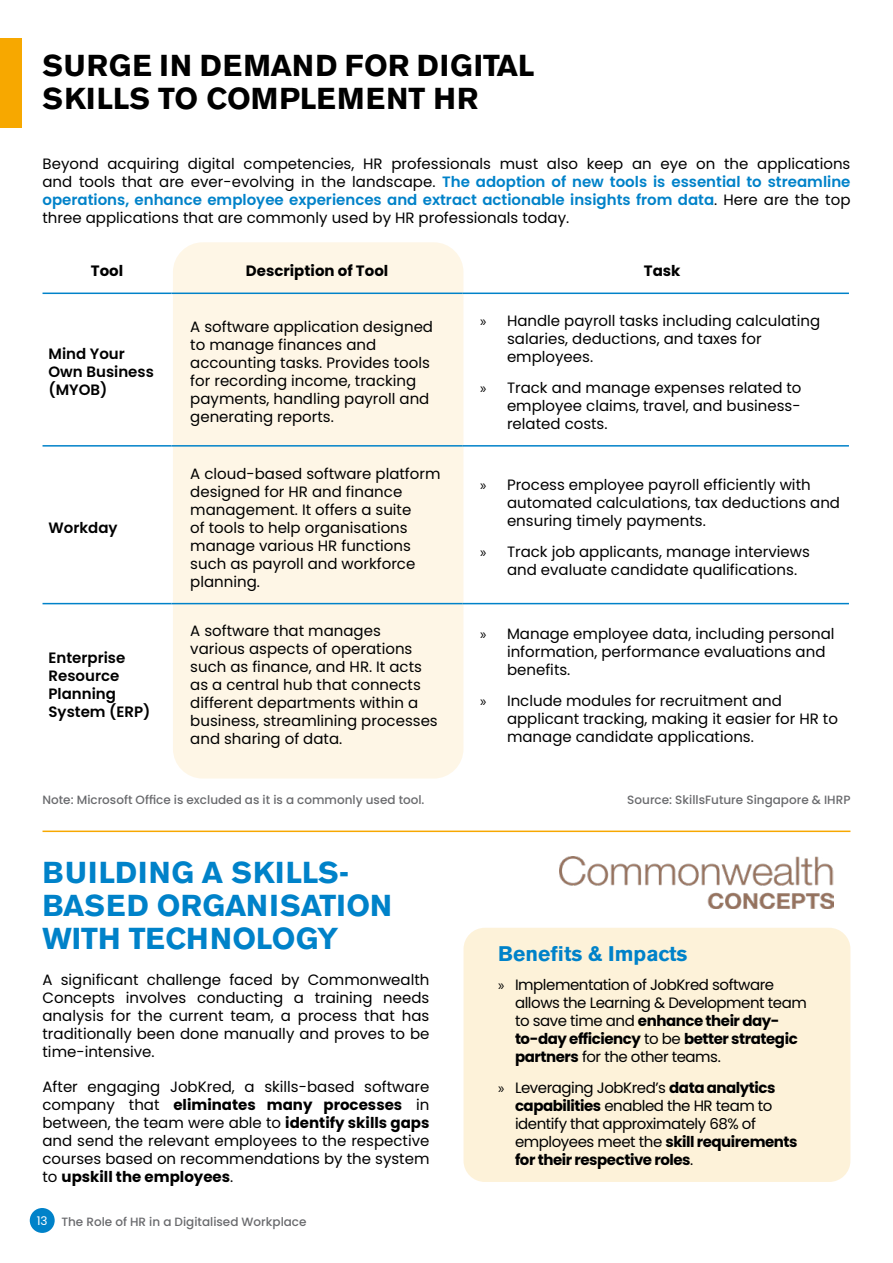
<style>
.page{position:relative;width:893px;height:1263px;background:#fff}
.page>*{position:absolute;margin:0;border:0;box-sizing:border-box;transform-origin:0 0}
.t1{font:700 30px/33px "Akzidenz Grotesk BE";color:#0082c9}
.t2{font:700 30px/33px "Akzidenz Grotesk BE";letter-spacing:.02em;color:#000}
.t3{font:700 21px "Akzidenz Grotesk BE";color:#0082c9}
.t4{font:15px/18px "Poppins";color:#000}
.t5{font:15px/18px "Poppins";letter-spacing:-.03em;color:#000}
.t6{font:600 15px/18px "Poppins";color:#000}
.t7{font:700 15px "Poppins";color:#000}
.t8{font:500 12px "Poppins";color:#696a6d}
.s1{font-weight:600;color:#0082c9}
.s2{font-family:"Myriad Pro"}
.s3{font-weight:700}
.s4{font-weight:400;color:#fff}
</style>
<div class="page">
<div style="left:0;top:38px;width:21px;height:89px;background:#f7a800"></div>
<div style="left:30px;top:1208px;width:25px;height:25px;background:#0082c9;border-radius:50%"></div>
<div style="left:173px;top:242px;width:290px;height:536px;background:#fef6e6;border-radius:30px"></div>
<hr style="left:43px;top:293px;width:128px;height:1px;background:#0082c9">
<hr style="left:171px;top:293px;width:292px;height:1px;background:#0082c9">
<hr style="left:463px;top:293px;width:386px;height:1px;background:#0082c9">
<hr style="left:43px;top:445px;width:128px;height:2px;background:#0082c9">
<hr style="left:171px;top:445px;width:292px;height:2px;background:#0082c9">
<hr style="left:463px;top:445px;width:386px;height:2px;background:#0082c9">
<hr style="left:43px;top:603px;width:128px;height:1px;background:#0082c9">
<hr style="left:171px;top:603px;width:292px;height:1px;background:#0082c9">
<hr style="left:463px;top:603px;width:386px;height:1px;background:#0082c9">
<div style="left:463px;top:928px;width:387px;height:254px;background:#fdf2d9;border-radius:21px"></div>
<hr style="left:43px;top:830px;width:807px;height:2px;background:#f7a800">
<img style="left:559px;top:856px;width:274px;height:53px">
<h1 class="t2" style="left:43px;top:49px;width:493px">SURGE IN DEMAND FOR DIGITAL<br>SKILLS TO COMPLEMENT HR</h1>
<p class="t4" style="left:43px;top:155px;width:809px;text-align:justify">Beyond acquiring digital competencies, HR professionals must also keep an eye on the applications and tools that are ever-evolving in the landscape. <span class="s1">The adoption of new tools is essential to streamline operations, enhance employee experiences and extract actionable insights from data</span>. Here are the top three applications that are commonly used by HR professionals today.</p>
<p class="t7" style="left:91px;top:262px;width:34px">Tool</p>
<p class="t7" style="left:246px;top:262px;width:144px">Description of Tool</p>
<p class="t7" style="left:644px;top:262px;width:38px">Task</p>
<p class="t6" style="left:49px;top:345px;width:107px">Mind Your<br>Own Business (MYOB)</p>
<p class="t6" style="left:49px;top:518px;width:71px">Workday</p>
<p class="t6" style="left:49px;top:649px;width:104px">Enterprise<br>Resource<br>Planning<br>System (ERP)</p>
<p class="t4" style="left:190px;top:318px;width:244px">A software application designed to manage finances and accounting tasks. Provides tools for recording income, tracking payments, handling payroll and generating reports.</p>
<p class="t4" style="left:507px;top:312px;width:315px;text-indent:-27px"><span class="s2">»</span> Handle payroll tasks including calculating salaries, deductions, and taxes for employees.</p>
<p class="t4" style="left:507px;top:379px;width:296px;text-align:justify;text-indent:-27px"><span class="s2">»</span> Track and manage expenses related to employee claims, travel, and business&shy;related costs.</p>
<p class="t4" style="left:190px;top:464px;width:252px">A cloud-based software platform designed for HR and finance management. It offers a suite<br>of tools to help organisations manage various HR functions such as payroll and workforce planning.</p>
<p class="t4" style="left:507px;top:476px;width:335px;text-indent:-27px"><span class="s2">»</span> Process employee payroll efficiently with automated calculations, tax deductions and ensuring timely payments.</p>
<p class="t4" style="left:507px;top:543px;width:305px;text-indent:-27px"><span class="s2">»</span> Track job applicants, manage interviews and evaluate candidate qualifications.</p>
<p class="t4" style="left:190px;top:622px;width:249px">A software that manages various aspects of operations such as finance, and HR. It acts as a central hub that connects different departments within a business, streamlining processes and sharing of data.</p>
<p class="t4" style="left:507px;top:625px;width:329px;text-indent:-27px"><span class="s2">»</span> Manage employee data, including personal information, performance evaluations and benefits.</p>
<p class="t4" style="left:507px;top:692px;width:332px;text-indent:-27px"><span class="s2">»</span> Include modules for recruitment and applicant tracking, making it easier for HR to manage candidate applications.</p>
<p class="t8" style="left:43px;top:793px;width:383px">Note: Microsoft Office is excluded as it is a commonly used tool.</p>
<p class="t8" style="left:627px;top:793px;width:225px">Source: SkillsFuture Singapore &amp; IHRP</p>
<h1 class="t1" style="left:43px;top:856px;width:351px">BUILDING A SKILLS-<br>BASED ORGANISATION<br>WITH TECHNOLOGY</h1>
<p class="t4" style="left:43px;top:971px;width:388px;text-align:justify">A significant challenge faced by Commonwealth Concepts involves conducting a training needs analysis for the current team, a process that has traditionally been done manually and proves to be time-intensive.</p>
<p class="t4" style="left:43px;top:1078px;width:388px;text-align:justify">After engaging JobKred, a skills-based software company that <span class="s3">eliminates many processes</span> in between, the team were able to <span class="s3">identify skills gaps </span>and send the relevant employees to the respective courses based on recommendations by the system to <span class="s3">upskill the employees</span>.</p>
<p class="t8" style="left:37px;top:1214px;width:271px"><span class="s4">13</span> The Role of HR in a Digitalised Workplace</p>
<h2 class="t3" style="left:498px;top:941px;width:191px">Benefits &amp; Impacts</h2>
<p class="t5" style="left:515px;top:976px;width:293px;text-indent:-17px"><span class="s2">»</span> Implementation of JobKred software allows the Learning &amp; Development team to save time and <span class="s3">enhance their day&shy;to-day efficiency</span> to be <span class="s3">better strategic partners</span> for the other teams.</p>
<p class="t5" style="left:515px;top:1079px;width:284px;text-indent:-17px"><span class="s2">»</span> Leveraging JobKred’s <span class="s3">data analytics capabilities</span> enabled the HR team to identify that approximately 68% of employees meet the <span class="s3">skill requirements for their respective roles</span>.</p>
</div>
